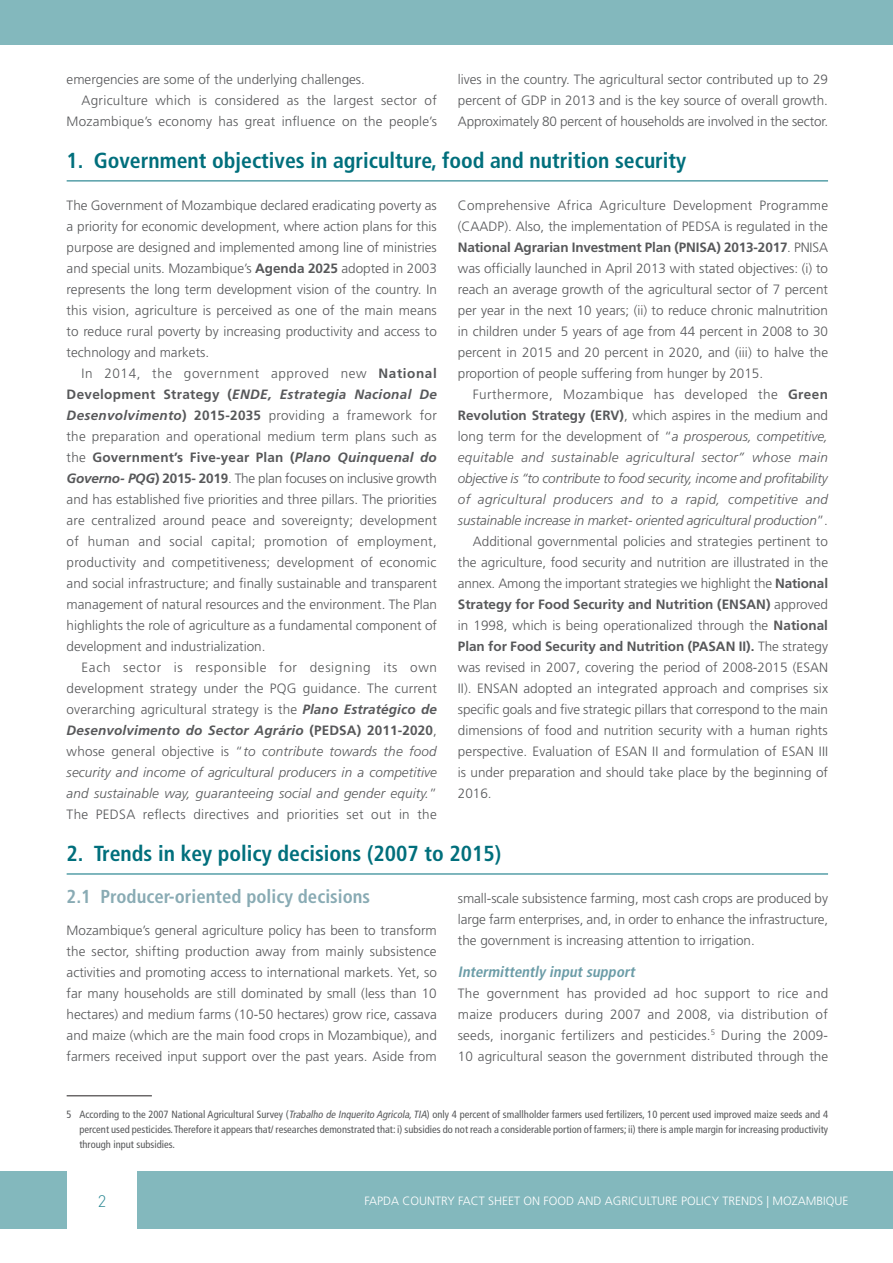
<style>
.page{position:relative;width:893px;height:1263px;background:#fff}
.page>*{position:absolute;margin:0;border:0;box-sizing:border-box;transform-origin:0 0}
.t1{font:700 condensed 21.75px "Frutiger LT Std";color:#006f7c}
.t2{font:700 condensed 18.75px "Frutiger LT Std";color:#89abb4}
.t3{font:300 16.5px "DIN Pro";color:#2a8793}
.HEADING_3{font:italic 700 condensed 15px "Frutiger LT Std";color:#6b9ca7}
.BODY_TEXT{font:300 13.5px/21px "Frutiger LT Std";color:#57585a;text-align:justify}
.BODY_TEXT_First_para{font:300 13.5px/21px "Frutiger LT Std";color:#57585a;text-align:justify}
.BODY_TEXT-2{font:italic 300 13.5px/21px "Frutiger LT Std";letter-spacing:-.005em;color:#57585a;text-align:justify}
.BODY_TEXT-3{font:300 13.5px/21px "Frutiger LT Std";letter-spacing:.02em;color:#57585a;text-align:right}
.t4{font:300 12px "Frutiger LT Std";color:#fff}
.FOOTNOTES{font:condensed 10.5px/15px "Frutiger LT Std";color:#57585a;text-align:justify}
.s1{font-weight:700}
.s2{font-weight:700;font-style:italic}
.s3{font-style:italic}
.s4{font-style:normal}
.s5{font-weight:700;font-style:normal}
</style>
<div class="page">
<div style="left:137px;top:1172px;width:756px;height:57px;background:#83b8bd"></div>
<div style="left:0;top:0;width:893px;height:44px;background:#83b8bd"></div>
<div style="left:0;top:1172px;width:67px;height:57px;background:#83b8bd"></div>
<hr style="left:67px;top:181px;width:761px;height:1px;background:#006f7c">
<hr style="left:67px;top:874px;width:761px;height:1px;background:#006f7c">
<hr style="left:67px;top:1095px;width:85px;height:1px;background:#231f20">
<p class="BODY_TEXT" style="left:67px;top:69px;width:300px">emergencies are some of the underlying challenges.</p>
<p class="BODY_TEXT-3" style="left:67px;top:90px;width:372px">Agriculture which is considered as the largest sector of<br>Mozambique’s economy has great influence on the people’s</p>
<p class="BODY_TEXT" style="left:458px;top:69px;width:372px">lives in the country. The agricultural sector contributed up to 29 percent of GDP in 2013 and is the key source of overall growth.<br>Approximately 80 percent of households are involved in the sector.</p>
<p class="t1" style="left:67px;top:147px;width:621px">1. Government objectives in agriculture, food and nutrition security</p>
<p class="BODY_TEXT_First_para" style="left:67px;top:195px;width:372px">The Government of Mozambique declared eradicating poverty as a priority for economic development, where action plans for this purpose are designed and implemented among line of ministries and special units. Mozambique’s <span class="s1">Agenda 2025</span> adopted in 2003 represents the long term development vision of the country. In this vision, agriculture is perceived as one of the main means to reduce rural poverty by increasing productivity and access to technology and markets.</p>
<p class="BODY_TEXT" style="left:67px;top:363px;width:372px;text-indent:15px">In 2014, the government approved new <span class="s1">National Development Strategy (</span><span class="s2">ENDE, Estrategia Nacional De Desenvolvimento</span><span class="s1">) 2015-2035</span> providing a framework for the preparation and operational medium term plans such as the <span class="s1">Government’s Five-year Plan (</span><span class="s2">Plano Quinquenal do Governo- PQG</span><span class="s1">) 2015- 2019</span>. The plan focuses on inclusive growth and has established five priorities and three pillars. The priorities are centralized around peace and sovereignty; development of human and social capital; promotion of employment, productivity and competitiveness; development of economic and social infrastructure; and finally sustainable and transparent management of natural resources and the environment. The Plan highlights the role of agriculture as a fundamental component of development and industrialization.</p>
<p class="BODY_TEXT" style="left:67px;top:657px;width:372px;text-indent:15px">Each sector is responsible for designing its own development strategy under the PQG guidance. The current overarching agricultural strategy is the <span class="s2">Plano Estratégico de Desenvolvimento do Sector Agrário</span> <span class="s1">(PEDSA) 2011-2020</span>, whose general objective is “<span class="s3">to contribute towards the food security and income of agricultural producers in a competitive and sustainable way, guaranteeing social and gender equity.</span>” The PEDSA reflects directives and priorities set out in the</p>
<p class="BODY_TEXT" style="left:458px;top:195px;width:372px">Comprehensive Africa Agriculture Development Programme (CAADP). Also, the implementation of PEDSA is regulated in the <span class="s1">National Agrarian Investment Plan (PNISA) 2013-2017</span>. PNISA was officially launched in April 2013 with stated objectives: (i) to reach an average growth of the agricultural sector of 7 percent per year in the next 10 years; (ii) to reduce chronic malnutrition in children under 5 years of age from 44 percent in 2008 to 30 percent in 2015 and 20 percent in 2020, and (iii) to halve the proportion of people suffering from hunger by 2015.</p>
<p class="BODY_TEXT-2" style="left:458px;top:384px;width:372px;text-indent:15px"><span class="s4">Furthermore, Mozambique has developed the</span> <span class="s5">Green Revolution Strategy (ERV)</span><span class="s4">, which aspires in the medium and long term for the development of “</span>a prosperous, competitive, equitable and sustainable agricultural sector” whose main objective is “to contribute to food security, income and profitability of agricultural producers and to a rapid, competitive and sustainable increase in market- oriented agricultural production<span class="s4">”.</span></p>
<p class="BODY_TEXT" style="left:458px;top:531px;width:372px;text-indent:15px">Additional governmental policies and strategies pertinent to the agriculture, food security and nutrition are illustrated in the annex. Among the important strategies we highlight the <span class="s1">National Strategy for Food Security and Nutrition (ENSAN)</span> approved in 1998, which is being operationalized through the <span class="s1">National Plan for Food Security and Nutrition (PASAN II).</span> The strategy was revised in 2007, covering the period of 2008-2015 (ESAN II). ENSAN adopted an integrated approach and comprises six specific goals and five strategic pillars that correspond to the main dimensions of food and nutrition security with a human rights perspective. Evaluation of ESAN II and formulation of ESAN III is under preparation and should take place by the beginning of 2016.</p>
<p class="t1" style="left:67px;top:840px;width:436px">2. Trends in key policy decisions (2007 to 2015)</p>
<p class="t2" style="left:67px;top:885px;width:305px">2.1 Producer-oriented policy decisions</p>
<p class="BODY_TEXT_First_para" style="left:67px;top:919px;width:372px">Mozambique’s general agriculture policy has been to transform the sector, shifting production away from mainly subsistence activities and promoting access to international markets. Yet, so far many households are still dominated by small (less than 10 hectares) and medium farms (10-50 hectares) grow rice, cassava and maize (which are the main food crops in Mozambique), and farmers received input support over the past years. Aside from</p>
<p class="BODY_TEXT_First_para" style="left:458px;top:888px;width:372px">small-scale subsistence farming, most cash crops are produced by large farm enterprises, and, in order to enhance the infrastructure, the government is increasing attention to irrigation.</p>
<p class="HEADING_3" style="left:458px;top:962px;width:181px">Intermittently inputsupport</p>
<p class="BODY_TEXT_First_para" style="left:458px;top:982px;width:372px">The government has provided ad hoc support to rice and maize producers during 2007 and 2008, via distribution of seeds, inorganic fertilizers and pesticides.<sup>5</sup> During the 2009- 10 agricultural season the government distributed through the</p>
<p class="FOOTNOTES" style="left:79px;top:1107px;width:750px;text-indent:-13px">5 According to the 2007 National Agricultural Survey (<span class="s3">Trabalho de Inquerito Agricola,TIA</span>) only 4 percent of smallholder farmers used fertilizers, 10 percent used improved maize seeds and 4 percent used pesticides. Therefore it appears that/ researches demonstrated that: i) subsidies do not reach a considerable portion of farmers; ii) there is ample margin for increasing productivity through input subsidies.</p>
<p class="t3" style="left:98px;top:1189px;width:10px">2</p>
<p class="t4" style="left:364px;top:1194px;width:486px">FAPDA COUNTRY FACT SHEET ON FOOD AND AGRICULTURE POLICY TRENDS | MOZAMBIQUE</p>
</div>
